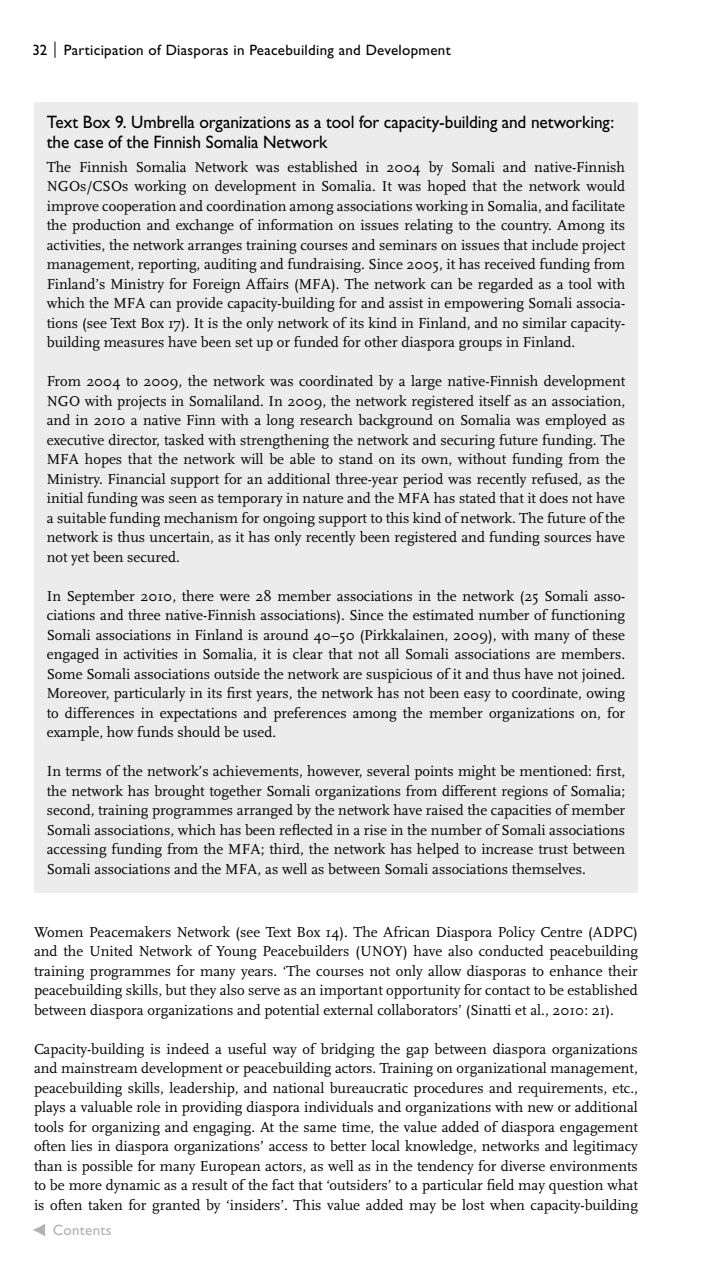
<style>
.page{position:relative;width:723px;height:1263px;background:#fff}
.page>*{position:absolute;margin:0;border:0;box-sizing:border-box;transform-origin:0 0}
.t1{font:18px/19.5px "Gill Sans";letter-spacing:-.005em;color:#000;scale:.96 1}
.t2{font:15px/19.5px "Scala";color:#000;text-align:justify}
.t3{font:15px "Gill Sans";letter-spacing:.02em;color:#000}
.t4{font:15px "Gill Sans";letter-spacing:.02em;color:#b1b2b4}
</style>
<div class="page">
<svg style="left:55px;top:42px;width:1px;height:16px"></svg>
<svg style="left:33px;top:1224px;width:12px;height:12px"></svg>
<div style="left:34px;top:102px;width:604px;height:791px;background:#ececed"></div>
<p class="t3" style="left:32px;top:41px;width:420px">32 Participation of Diasporas in Peacebuilding and Development</p>
<p class="t1" style="left:47px;top:113px;width:593px">Text Box 9. Umbrella organizations as a tool for capacity-building and networking: the case of the Finnish Somalia Network</p>
<p class="t2" style="left:47px;top:157px;width:580px">The Finnish Somalia Network was established in 2004 by Somali and native-Finnish NGOs/CSOs working on development in Somalia. It was hoped that the network would improve cooperation and coordination among associations working in Somalia, and facilitate the production and exchange of information on issues relating to the country. Among its activities, the network arranges training courses and seminars on issues that include project management, reporting, auditing and fundraising. Since 2005, it has received funding from Finland’s Ministry for Foreign Affairs (MFA). The network can be regarded as a tool with which the MFA can provide capacity-building for and assist in empowering Somali associa&shy;tions (see Text Box 17). It is the only network of its kind in Finland, and no similar capacity&shy;building measures have been set up or funded for other diaspora groups in Finland.</p>
<p class="t2" style="left:47px;top:372px;width:580px">From 2004 to 2009, the network was coordinated by a large native-Finnish development NGO with projects in Somaliland. In 2009, the network registered itself as an association, and in 2010 a native Finn with a long research background on Somalia was employed as executive director, tasked with strengthening the network and securing future funding. The MFA hopes that the network will be able to stand on its own, without funding from the Ministry. Financial support for an additional three-year period was recently refused, as the initial funding was seen as temporary in nature and the MFA has stated that it does not have a suitable funding mechanism for ongoing support to this kind of network. The future of the network is thus uncertain, as it has only recently been registered and funding sources have not yet been secured.</p>
<p class="t2" style="left:47px;top:586px;width:580px">In September 2010, there were 28 member associations in the network (25 Somali asso&shy;ciations and three native-Finnish associations). Since the estimated number of functioning Somali associations in Finland is around 40–50 (Pirkkalainen, 2009), with many of these engaged in activities in Somalia, it is clear that not all Somali associations are members.<br>Some Somali associations outside the network are suspicious of it and thus have not joined.<br>Moreover, particularly in its first years, the network has not been easy to coordinate, owing to differences in expectations and preferences among the member organizations on, for example, how funds should be used.</p>
<p class="t2" style="left:47px;top:762px;width:580px">In terms of the network’s achievements, however, several points might be mentioned: first, the network has brought together Somali organizations from different regions of Somalia; second, training programmes arranged by the network have raised the capacities of member Somali associations, which has been reflected in a rise in the number of Somali associations accessing funding from the MFA; third, the network has helped to increase trust between Somali associations and the MFA, as well as between Somali associations themselves.</p>
<p class="t2" style="left:34px;top:922px;width:605px">Women Peacemakers Network (see Text Box 14). The African Diaspora Policy Centre (ADPC) and the United Network of Young Peacebuilders (UNOY) have also conducted peacebuilding training programmes for many years. ‘The courses not only allow diasporas to enhance their peacebuilding skills, but they also serve as an important opportunity for contact to be established between diaspora organizations and potential external collaborators’ (Sinatti et al., 2010: 21).</p>
<p class="t2" style="left:34px;top:1039px;width:605px">Capacity-building is indeed a useful way of bridging the gap between diaspora organizations and mainstream development or peacebuilding actors. Training on organizational management, peacebuilding skills, leadership, and national bureaucratic procedures and requirements, etc., plays a valuable role in providing diaspora individuals and organizations with new or additional tools for organizing and engaging. At the same time, the value added of diaspora engagement often lies in diaspora organizations’ access to better local knowledge, networks and legitimacy than is possible for many European actors, as well as in the tendency for diverse environments to be more dynamic as a result of the fact that ‘outsiders’ to a particular field may question what is often taken for granted by ‘insiders’. This value added may be lost when capacity-building</p>
<p class="t4" style="left:53px;top:1221px;width:60px">Contents</p>
</div>
